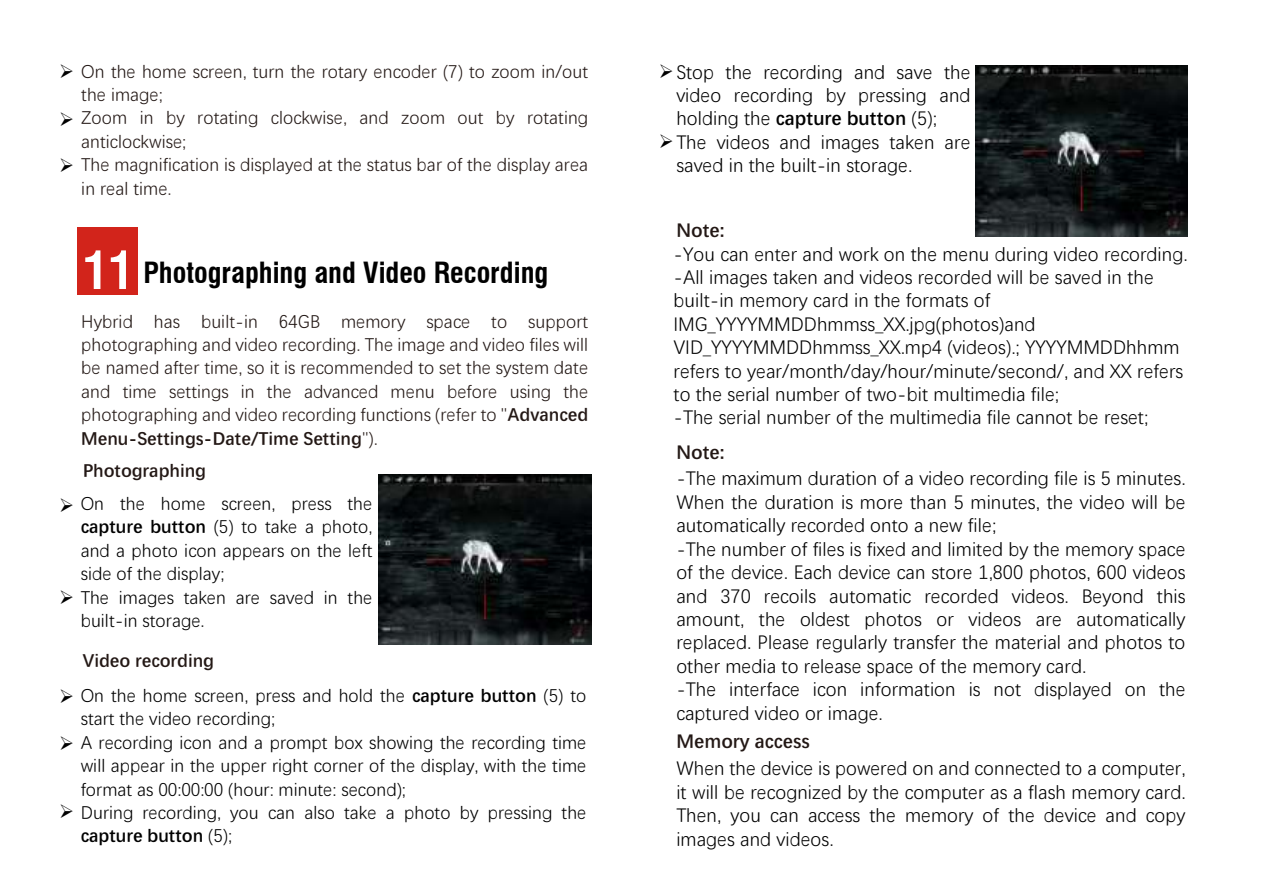
<style>
.page{position:relative;width:1263px;height:893px;background:#fff}
.page>*{position:absolute;margin:0;border:0;box-sizing:border-box;transform-origin:0 0}
.t1{font:700 condensed 28.5px "Swiss 721 BT";color:#000}
.t2{font:19.2px/23.4px "Deng Xian";color:#000}
.t3{font:700 19.2px "Deng Xian";color:#231815}
.t4{font:18px/23.4px "Deng Xian";color:#231815}
.t5{font:18px/23.4px "Deng Xian";color:#000}
.t6{font:700 18px "Deng Xian";color:#231815}
.s1{color:#000}
.s2{font-weight:700}
.s3{font-size:51px;color:#fff}
</style>
<div class="page">
<div style="left:77px;top:227px;width:61px;height:68px;background:#d2241b"></div>
<img style="left:379px;top:474px;width:212px;height:171px">
<img style="left:975px;top:66px;width:213px;height:170px">
<p class="t4" style="left:81px;top:61px;width:508px;text-indent:-22px"><span class="s1">➢</span> On the home screen, turn the rotary encoder (7) to zoom in/out the image;<br>Zoom in by rotating clockwise, and zoom out by rotating anticlockwise;<br>The magnification is displayed at the status bar of the display area in real time.</p>
<p class="t2" style="left:676px;top:62px;width:296px;text-align:justify;text-indent:-18px">➢Stop the recording and save the video recording by pressing and holding the <span class="s2">capture button</span> (5);</p>
<p class="t2" style="left:676px;top:132px;width:296px;text-indent:-18px">➢The videos and images taken are saved in the built-in storage.</p>
<h1 class="t1" style="left:83px;top:261px;width:467px"><span class="s3">11</span> Photographing and Video Recording</h1>
<p class="t4" style="left:81px;top:311px;width:508px;text-align:justify">Hybrid has built-in 64GB memory space to support photographing and video recording. The image and video files will be named after time, so it is recommended to set the system date and time settings in the advanced menu before using the photographing and video recording functions (refer to "<span class="s2">Advanced Menu-Settings-Date/Time Setting</span>").</p>
<p class="t6" style="left:83px;top:463px;width:125px">Photographing</p>
<p class="t5" style="left:81px;top:493px;width:293px;text-align:justify">On the home screen, press the <span class="s2">capture button</span> (5) to take a photo, and a photo icon appears on the left side of the display;</p>
<p class="t5" style="left:81px;top:587px;width:293px;text-indent:-21px">➢ The images taken are saved in the built-in storage.</p>
<p class="t6" style="left:83px;top:653px;width:133px">Video recording</p>
<p class="t5" style="left:81px;top:685px;width:507px">On the home screen, press and hold the <span class="s2">capture button</span> (5) to start the video recording;<br>A recording icon and a prompt box showing the recording time will appear in the upper right corner of the display, with the time format as 00:00:00 (hour: minute: second);</p>
<p class="t5" style="left:81px;top:802px;width:507px;text-indent:-21px">➢ During recording, you can also take a photo by pressing the <span class="s2">capture button</span> (5);</p>
<p class="t3" style="left:677px;top:223px;width:49px">Note:</p>
<p class="t2" style="left:674px;top:244px;width:515px">-You can enter and work on the menu during video recording. -All images taken and videos recorded will be saved in the built-in memory card in the formats of IMG_YYYYMMDDhmmss_XX.jpg(photos)and VID_YYYYMMDDhmmss_XX.mp4 (videos).; YYYYMMDDhhmm refers to year/month/day/hour/minute/second/, and XX refers to the serial number of two-bit multimedia file;<br>-The serial number of the multimedia file cannot be reset;</p>
<p class="t3" style="left:677px;top:445px;width:49px">Note:</p>
<p class="t2" style="left:676px;top:469px;width:511px">-The maximum duration of a video recording file is 5 minutes.<br>When the duration is more than 5 minutes, the video will be automatically recorded onto a new file;<br>-The number of files is fixed and limited by the memory space of the device. Each device can store 1,800 photos, 600 videos and 370 recoils automatic recorded videos. Beyond this amount, the oldest photos or videos are automatically replaced. Please regularly transfer the material and photos to other media to release space of the memory card.<br>-The interface icon information is not displayed on the captured video or image.</p>
<p class="t2" style="left:676px;top:759px;width:511px;text-align:justify">When the device is powered on and connected to a computer, it will be recognized by the computer as a flash memory card.<br>Then, you can access the memory of the device and copy images and videos.</p>
<p class="t3" style="left:677px;top:734px;width:135px">Memory access</p>
</div>
